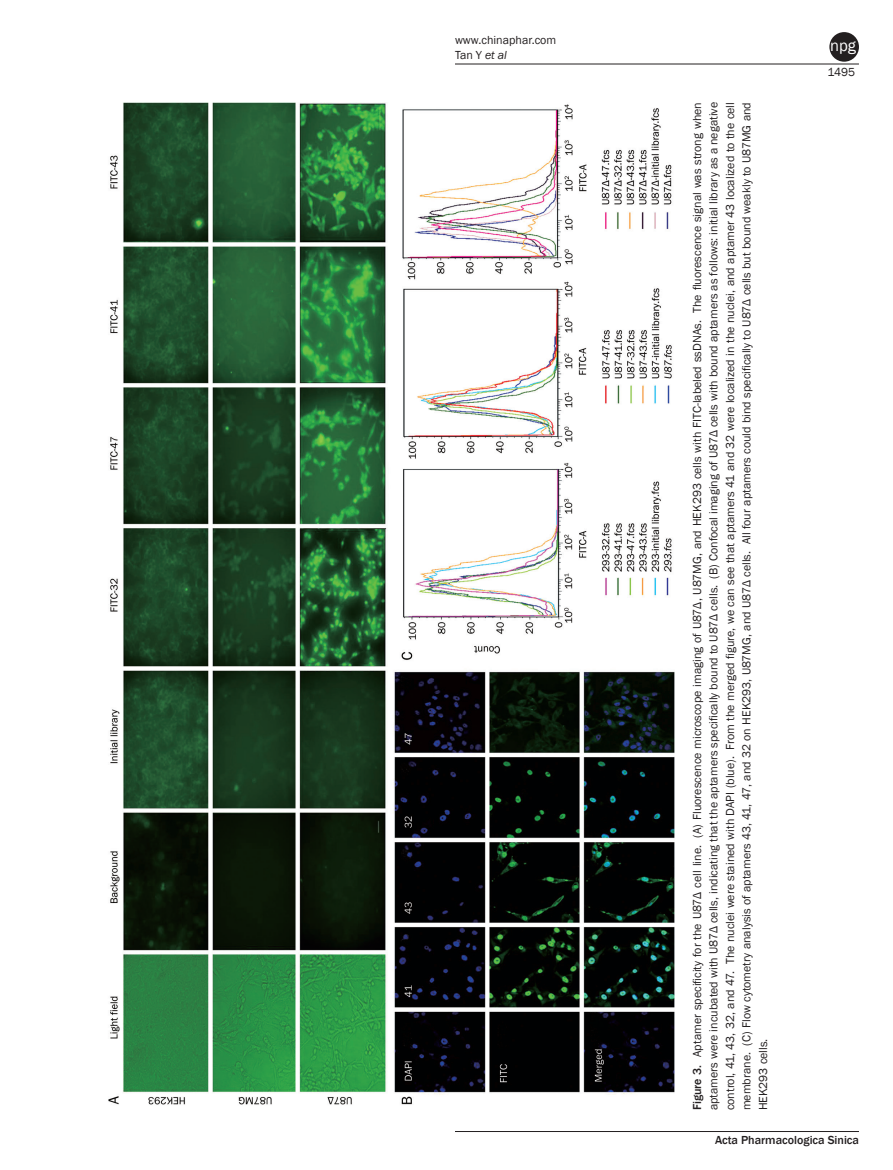
<style>
.page{position:relative;width:893px;height:1170px;background:#fff}
.page>*{position:absolute;margin:0;border:0;box-sizing:border-box;transform-origin:0 0}
.t1{font:16.5px "Franklin Gothic";color:#fff}
.图表注{font:12px/16.5px "Franklin Gothic";color:#231f20}
.t2{font:500 12px "Franklin Gothic";color:#231f20}
.s1{font-style:italic}
.s2{font-weight:500}
</style>
<div class="page">
<hr style="left:455px;top:64px;width:404px;height:1px;background:#231f20">
<hr style="left:455px;top:1131px;width:404px;height:1px;background:#231f20">
<div style="left:829px;top:32px;width:30px;height:30px;background:#231f20;border-radius:50%"></div>
<img style="left:108px;top:102px;width:566px;height:1003px">
<p class="图表注" style="left:455px;top:32px;width:103px;line-height:15px">www.chinaphar.com<br>Tan Y <span class="s1">et al</span></p>
<h1 class="t1" style="left:830px;top:35px;width:27px">npg</h1>
<p class="图表注" style="left:689px;top:1110px;width:1009px;text-align:justify;rotate:-90deg"><span class="s2">Figure 3.</span> Aptamer specificity for the U87Δ cell line. (A) Fluorescence microscope imaging of U87Δ, U87MG, and HEK293 cells with FITC-labeled ssDNAs. The fluorescence signal was strong when aptamers were incubated with U87Δ cells, indicating that the aptamers specifically bound to U87Δ cells. (B) Confocal imaging of U87Δ cells with bound aptamers as follows: initial library as a negative control, 41, 43, 32, and 47. The nuclei were stained with DAPI (blue). From the merged figure, we can see that aptamers 41 and 32 were localized in the nuclei, and aptamer 43 localized to the cell membrane. (C) Flow cytometry analysis of aptamers 43, 41, 47, and 32 on HEK293, U87MG, and U87Δ cells. All four aptamers could bind specifically to U87Δ cells but bound weakly to U87MG and HEK293 cells.</p>
<p class="图表注" style="left:827px;top:64px;width:29px">1495</p>
<p class="t2" style="left:715px;top:1132px;width:145px">Acta Pharmacologica Sinica</p>
</div>
